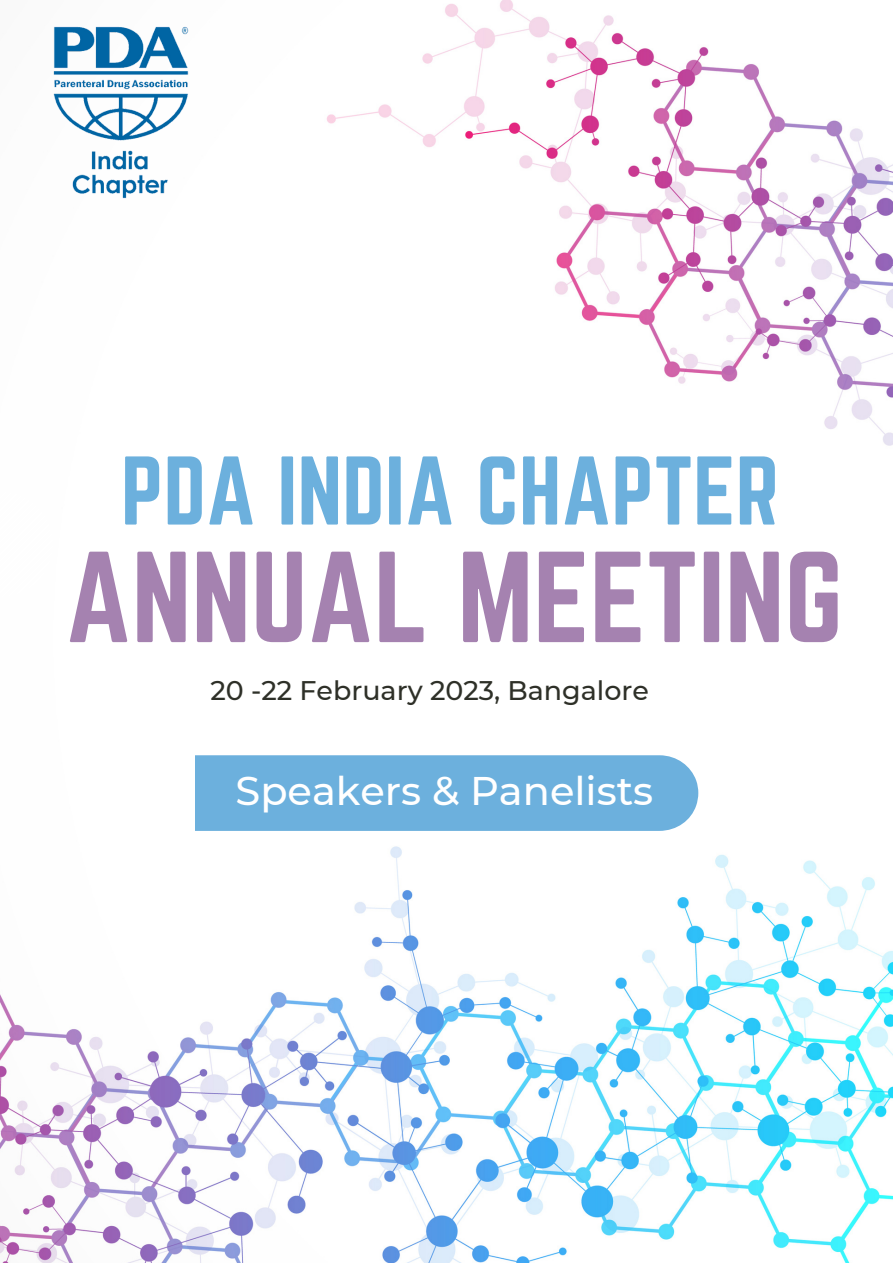
<style>
.page{position:relative;width:893px;height:1263px;background:#fff}
.page>*{position:absolute;margin:0;border:0;box-sizing:border-box;transform-origin:0 0}
.t1{font:113.1px "Norwester";color:#a582b0}
.t2{font:85.12px "Norwester";color:#6cb0dd}
.t3{font:500 39.9px "Montserrat";color:#fff}
.t4{font:500 26.85px "Montserrat";color:#2e3028}
</style>
<div class="page">
<img style="left:0;top:0;width:893px;height:1263px">
<div style="left:195px;top:755px;width:503px;height:76px;background:#6cb0dd"></div>
<div style="left:0;top:491px;width:53px;height:106px;background:#fff"></div>
<img style="left:53px;top:25px;width:136px;height:176px">
<h2 class="t2" style="left:121px;top:439px;width:660px">PDA INDIA CHAPTER</h2>
<h1 class="t1" style="left:65px;top:529px;width:779px">ANNUAL MEETING</h1>
<p class="t4" style="left:210px;top:673px;width:440px">20 -22 February 2023, Bangalore</p>
<h3 class="t3" style="left:236px;top:766px;width:419px">Speakers &amp; Panelists</h3>
</div>
